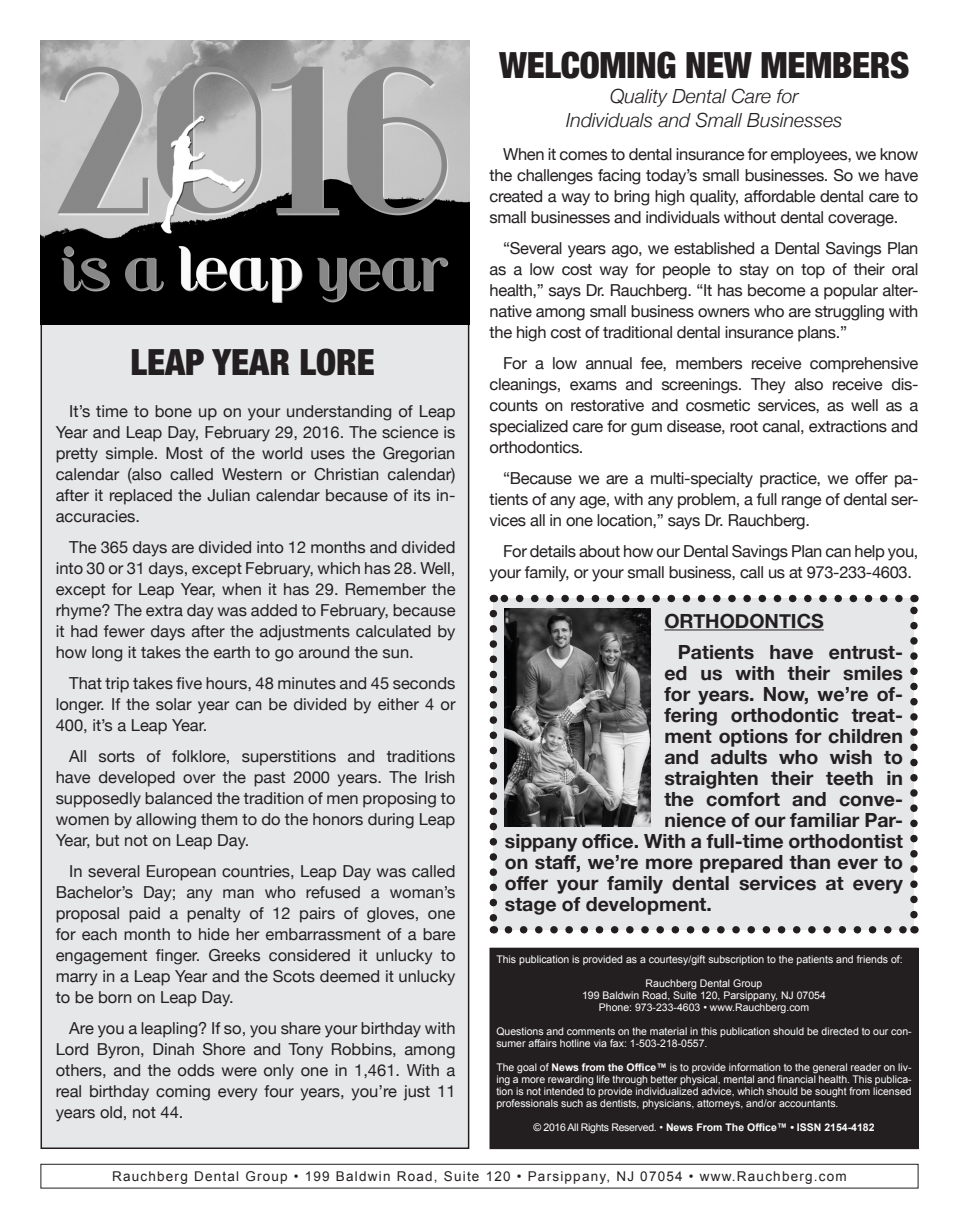
<style>
.page{position:relative;width:959px;height:1229px;background:#fff}
.page>*{position:absolute;margin:0;border:0;box-sizing:border-box;transform-origin:0 0}
.t1{font:900 condensed 36px "Helvetica Neue";letter-spacing:-.01em;color:#231f20}
.t2{font:700 19.5px "Helvetica Neue";color:#231f20}
.t3{font:italic 300 19.5px "Helvetica Neue";color:#231f20}
.t4{font:16.5px/21px "Helvetica Neue";letter-spacing:-.02em;color:#231f20;text-align:justify}
.t5{font:13.5px "Arial";letter-spacing:.09em;color:#231f20}
.t6{font:10.5px/12px "Arial";color:#fff}
.t7{font:700 10.5px "Arial";color:#fff}
.s1{font-weight:700}
.s2{font-weight:400}
</style>
<div class="page">
<div style="left:493px;top:598px;width:421px;height:331px;background:#e6e7e9"></div>
<svg style="left:508px;top:926px;width:398px;height:7px"></svg>
<svg style="left:501px;top:595px;width:397px;height:7px"></svg>
<svg style="left:489px;top:613px;width:8px;height:320px"></svg>
<svg style="left:910px;top:595px;width:7px;height:319px"></svg>
<div style="left:40px;top:1163px;width:878px;height:25px;border:1px solid #231f20"></div>
<div style="left:490px;top:948px;width:428px;height:200px;background:#231f20"></div>
<div style="left:489px;top:947px;width:429px;height:202px;border:1px solid #231f20"></div>
<div style="left:41px;top:316px;width:427px;height:832px;background:#e6e7e9"></div>
<img style="left:40px;top:40px;width:429px;height:284px">
<hr style="left:664px;top:629px;width:159px;height:1px;background:#231f20">
<img style="left:505px;top:609px;width:146px;height:217px">
<p class="t1" style="left:130px;top:332px;width:246px">LEAP YEAR LORE</p>
<p class="t4" style="left:56px;top:401px;width:401px;text-indent:14px">It’s time to bone up on your understanding of Leap Year and Leap Day, February 29, 2016. The science is pretty simple. Most of the world uses the Gregorian calendar (also called Western or Christian calendar) after it replaced the Julian calendar because of its in&shy;accuracies.</p>
<p class="t4" style="left:56px;top:537px;width:401px;text-indent:14px">The 365 days are divided into 12 months and divided into 30 or 31 days, except February, which has 28. Well, except for Leap Year, when it has 29. Remember the rhyme? The extra day was added to February, because it had fewer days after the adjustments calculated by how long it takes the earth to go around the sun.</p>
<p class="t4" style="left:56px;top:673px;width:401px;text-indent:14px">That trip takes five hours, 48 minutes and 45 seconds longer. If the solar year can be divided by either 4 or 400, it’s a Leap Year.</p>
<p class="t4" style="left:56px;top:746px;width:401px;text-indent:14px">All sorts of folklore, superstitions and traditions have developed over the past 2000 years. The Irish supposedly balanced the tradition of men proposing to women by allowing them to do the honors during Leap Year, but not on Leap Day.</p>
<p class="t4" style="left:56px;top:861px;width:401px;text-indent:14px">In several European countries, Leap Day was called Bachelor’s Day; any man who refused a woman’s proposal paid a penalty of 12 pairs of gloves, one for each month to hide her embarrassment of a bare engagement finger. Greeks considered it unlucky to marry in a Leap Year and the Scots deemed it unlucky to be born on Leap Day.</p>
<p class="t4" style="left:56px;top:1018px;width:401px;text-indent:14px">Are you a leapling? If so, you share your birthday with Lord Byron, Dinah Shore and Tony Robbins, among others, and the odds were only one in 1,461. With a real birthday coming every four years, you’re just 11 years old, not 44.</p>
<p class="t1" style="left:499px;top:35px;width:412px">WELCOMING NEW MEMBERS</p>
<p class="t3" style="left:610px;top:81px;width:190px">Quality Dental Care for</p>
<p class="t3" style="left:566px;top:104px;width:278px">Individuals and Small Businesses</p>
<p class="t4" style="left:489px;top:144px;width:430px;text-indent:14px">When it comes to dental insurance for employees, we know the challenges facing today’s small businesses. So we have created a way to bring high quality, affordable dental care to small businesses and individuals without dental coverage.</p>
<p class="t4" style="left:489px;top:238px;width:430px;text-indent:14px">“Several years ago, we established a Dental Savings Plan as a low cost way for people to stay on top of their oral health,” says Dr. Rauchberg. “It has become a popular alter&shy;native among small business owners who are struggling with the high cost of traditional dental insurance plans.”</p>
<p class="t4" style="left:489px;top:353px;width:430px;text-indent:14px">For a low annual fee, members receive comprehensive cleanings, exams and screenings. They also receive dis&shy;counts on restorative and cosmetic services, as well as a specialized care for gum disease, root canal, extractions and orthodontics.</p>
<p class="t4" style="left:489px;top:468px;width:430px;text-indent:14px">“Because we are a multi-specialty practice, we offer pa&shy;tients of any age, with any problem, a full range of dental ser&shy;vices all in one location,” says Dr. Rauchberg.</p>
<p class="t4" style="left:489px;top:541px;width:430px;text-indent:14px">For details about how our Dental Savings Plan can help you, your family, or your small business, call us at 973-233-4603.</p>
<p class="t2" style="left:664px;top:606px;width:161px">ORTHODONTICS</p>
<p class="t2" style="left:678px;top:637px;width:227px">Patients have entrust-</p>
<p class="t2" style="left:664px;top:658px;width:240px">ed us with their smiles</p>
<p class="t2" style="left:664px;top:679px;width:240px">for years. Now, we’re of-</p>
<p class="t2" style="left:664px;top:700px;width:240px">fering orthodontic treat-</p>
<p class="t2" style="left:664px;top:721px;width:240px">ment options for children</p>
<p class="t2" style="left:664px;top:742px;width:240px">and adults who wish to</p>
<p class="t2" style="left:664px;top:763px;width:240px">straighten their teeth in</p>
<p class="t2" style="left:664px;top:784px;width:240px">the comfort and conve-</p>
<p class="t2" style="left:664px;top:805px;width:240px">nience of our familiar Par-</p>
<p class="t2" style="left:505px;top:826px;width:399px">sippany office. With a full-time orthodontist</p>
<p class="t2" style="left:505px;top:847px;width:399px">on staff, we’re more prepared than ever to</p>
<p class="t2" style="left:505px;top:868px;width:400px">offer your family dental services at every</p>
<p class="t2" style="left:505px;top:889px;width:208px">stage of development.</p>
<p class="t6" style="left:496px;top:953px;width:408px">This publication is provided as a courtesy/gift subscription to the patients and friends of:</p>
<p class="t6" style="left:645px;top:977px;width:118px">Rauchberg Dental Group</p>
<p class="t6" style="left:582px;top:989px;width:245px">199 Baldwin Road, Suite 120, Parsippany, NJ 07054</p>
<p class="t6" style="left:599px;top:1001px;width:212px">Phone: 973-233-4603 • www.Rauchberg.com</p>
<p class="t6" style="left:496px;top:1025px;width:417px">Questions and comments on the material in this publication should be directed to our con&shy;sumer affairs hotline via fax: 1-503-218-0557.</p>
<p class="t6" style="left:496px;top:1061px;width:417px;text-align:justify">The goal of <span class="s1">News from the Office™</span> is to provide information to the general reader on liv&shy;ing a more rewarding life through better physical, mental and financial health. This publica&shy;tion is not intended to provide individualized advice, which should be sought from licensed professionals such as dentists, physicians, attorneys, and/or accountants.</p>
<p class="t7" style="left:533px;top:1120px;width:342px"><span class="s2">© 2016 All Rights Reserved. •</span> News From The Office™ • ISSN 2154-4182</p>
<p class="t5" style="left:112px;top:1167px;width:736px">Rauchberg Dental Group • 199 Baldwin Road, Suite 120 • Parsippany, NJ 07054 • www.Rauchberg.com</p>
</div>
